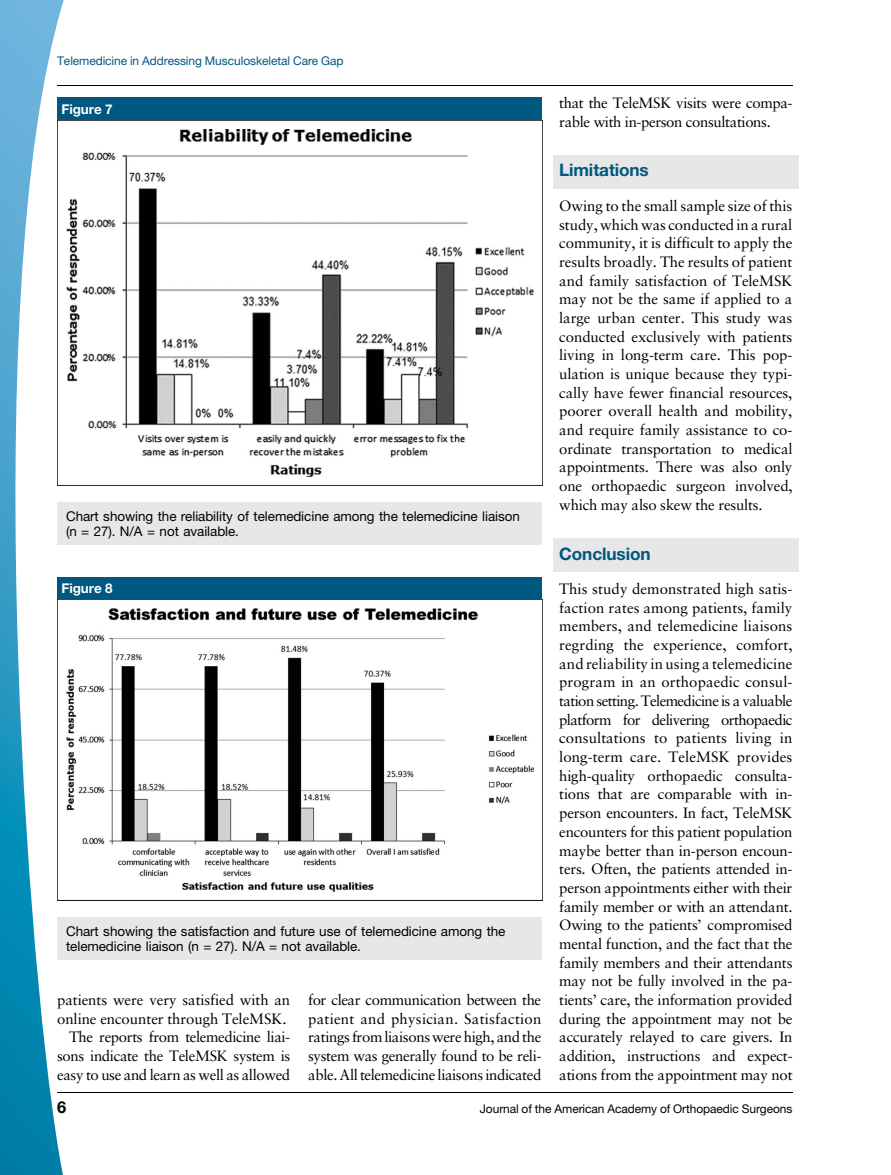
<style>
.page{position:relative;width:891px;height:1175px;background:#fff}
.page>*{position:absolute;margin:0;border:0;box-sizing:border-box;transform-origin:0 0}
.t1{font:17.25px "Adv O Td 1 f 5 cc 91.B";color:#00577f}
.t2{font:16.5px "Adv O Td 1 f 5 cc 91.B";color:#000}
.t3{font:15px/18.8px "Adv O Tece 49054";letter-spacing:-.015em;color:#000;text-align:justify}
.t4{font:13.5px/14.9px "Adv OT7 fe 89 a 09";color:#000}
.t5{font:13.5px "Adv O Td 1 f 5 cc 91.B";color:#fff}
.t6{font:12px "Adv OT7 fe 89 a 09";color:#000}
.t7{font:12px "Adv OT7 fe 89 a 09";color:#00577f}
.s1{font-style:inherit}
</style>
<div class="page">
<svg style="left:0;top:0;width:66px;height:1174px"></svg>
<div style="left:553px;top:155px;width:245px;height:33px;background:#e7e7e7"></div>
<div style="left:553px;top:538px;width:245px;height:33px;background:#e7e7e7"></div>
<div style="left:57px;top:98px;width:485px;height:22px;background:#00577f"></div>
<div style="left:57px;top:502px;width:484px;height:43px;background:#e6e7e8"></div>
<img style="left:57px;top:120px;width:485px;height:366px">
<div style="left:57px;top:577px;width:485px;height:22px;background:#00577f"></div>
<div style="left:57px;top:917px;width:484px;height:43px;background:#e6e7e8"></div>
<img style="left:57px;top:599px;width:485px;height:302px">
<hr style="left:57px;top:85px;width:735px;height:1px;background:#000">
<hr style="left:57px;top:1092px;width:735px;height:1px;background:#000">
<p class="t7" style="left:57px;top:57px;width:288px">Telemedicine in Addressing Musculoskeletal Care Gap</p>
<p class="t5" style="left:62px;top:104px;width:52px">Figure 7</p>
<p class="t4" style="left:66px;top:510px;width:455px">Chart showing the reliability of telemedicine among the telemedicine liaison (n = 27). N/A = not available.</p>
<p class="t5" style="left:62px;top:583px;width:52px">Figure 8</p>
<p class="t4" style="left:66px;top:925px;width:441px">Chart showing the satisfaction and future use of telemedicine among the telemedicine liaison (n = 27). N/A = not available.</p>
<p class="t3" style="left:57px;top:991px;width:235px;text-align:right">patients were very satisfied with an online encounter through TeleMSK.<br>The reports from telemedicine liai&shy;sons indicate the TeleMSK system is easy to use and learn as well as allowed</p>
<p class="t3" style="left:308px;top:991px;width:235px">for clear communication between the patient and physician. Satisfaction ratings from liaisons were high, and the system was generally found to be reli&shy;able. All telemedicine liaisons indicated</p>
<p class="t3" style="left:559px;top:95px;width:235px">that the TeleMSK visits were compa&shy;rable with in-person consultations.</p>
<p class="t1" style="left:559px;top:164px;width:91px">Limitations</p>
<p class="t3" style="left:559px;top:197px;width:235px">Owing to the small sample size of this study, which was conducted in a rural community, it is difficult to apply the results broadly. The results of patient and family satisfaction of TeleMSK may not be the same if applied to a large urban center. This study was conducted exclusively with patients living in long-term care. This pop&shy;ulation is unique because they typi&shy;cally have fewer financial resources, poorer overall health and mobility, and require family assistance to co&shy;ordinate transportation to medical appointments. There was also only one orthopaedic surgeon involved, which may also skew the results.</p>
<p class="t1" style="left:559px;top:547px;width:93px">Conclusion</p>
<p class="t3" style="left:559px;top:580px;width:235px">This study demonstrated high satis&shy;faction rates among patients, family members, and telemedicine liaisons regrding the experience, comfort, and reliability in using a telemedicine program in an orthopaedic consul&shy;tation setting. Telemedicine is a valuable platform for delivering orthopaedic consultations to patients living in long-term care. TeleMSK provides high-quality orthopaedic consulta&shy;tions that are comparable with in&shy;person encounters. In fact, TeleMSK encounters for this patient population maybe better than in-person encoun&shy;ters. Often, the patients attended in&shy;person appointments either with their family member or with an attendant.<br>Owing to the patients<span class="s1">’</span> compromised mental function, and the fact that the family members and their attendants may not be fully involved in the pa&shy;tients<span class="s1">’</span> care, the information provided during the appointment may not be accurately relayed to care givers. In addition, instructions and expect&shy;ations from the appointment may not</p>
<p class="t2" style="left:57px;top:1101px;width:11px">6</p>
<p class="t6" style="left:480px;top:1104px;width:314px">Journal of the American Academy of Orthopaedic Surgeons</p>
</div>
